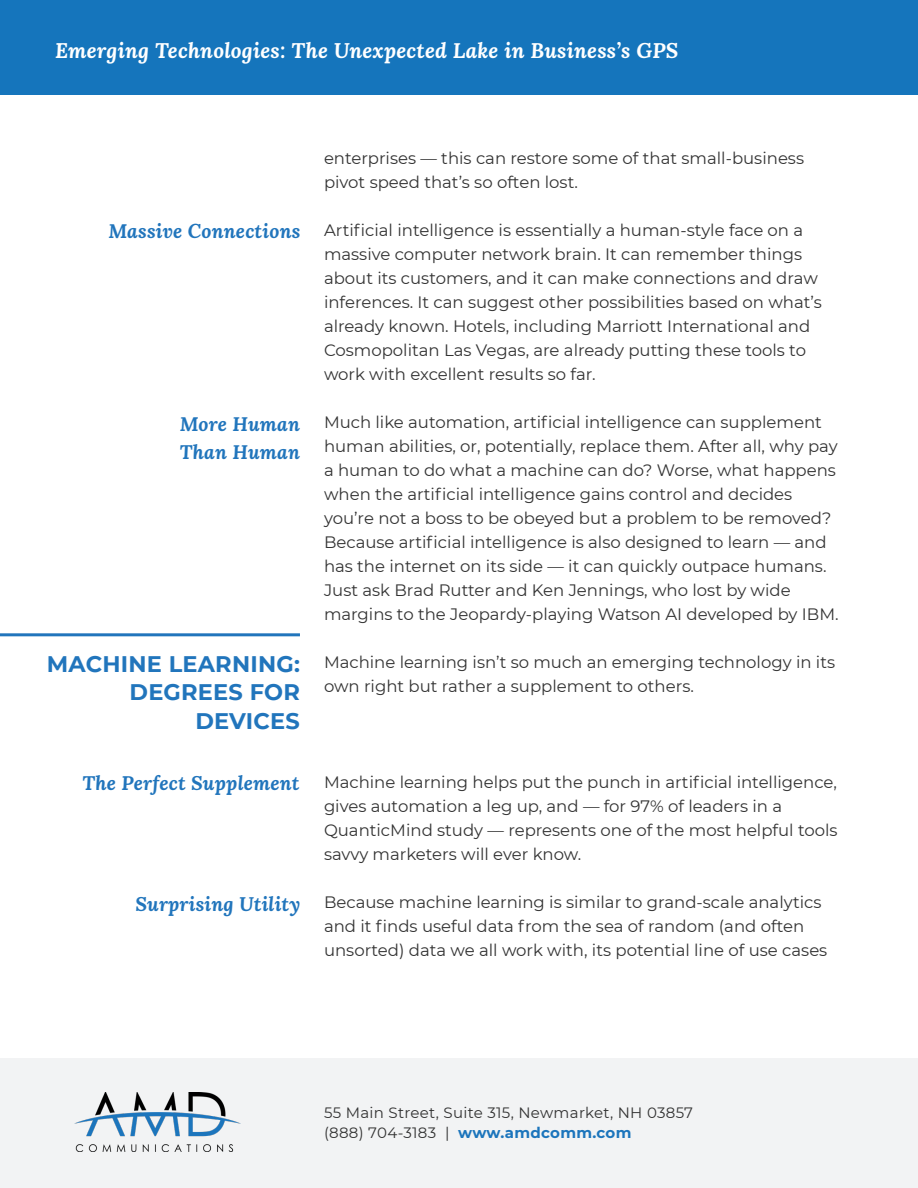
<style>
.page{position:relative;width:918px;height:1188px;background:#fff}
.page>*{position:absolute;margin:0;border:0;box-sizing:border-box;transform-origin:0 0}
.t1{font:700 22.5px/28.5px "Montserrat";letter-spacing:.01em;color:#2175bc;text-align:right}
.t2{font:italic 700 21px "Lora";letter-spacing:.01em;color:#fff}
.t3{font:italic 700 19.5px "Lora";letter-spacing:.01em;color:#2175bc}
.t4{font:16.5px/24px "Montserrat";color:#333}
.t5{font:15px/19.5px "Montserrat";letter-spacing:.02em;color:#333}
.s1{font-weight:700;color:#1c75bc}
</style>
<div class="page">
<div style="left:0;top:0;width:918px;height:94px;background:#1575bc"></div>
<div style="left:0;top:1058px;width:918px;height:130px;background:#f2f3f4"></div>
<img style="left:74px;top:1092px;width:167px;height:59px">
<hr style="left:0;top:633px;width:300px;height:3px;background:#2175bc">
<p class="t2" style="left:55px;top:36px;width:625px">Emerging Technologies: The Unexpected Lake in Business’s GPS</p>
<p class="t3" style="left:108px;top:217px;width:194px">Massive Connections</p>
<p class="t3" style="left:180px;top:410px;width:122px">More Human</p>
<p class="t3" style="left:180px;top:439px;width:122px">Than Human</p>
<p class="t1" style="left:47px;top:648px;width:255px">MACHINE LEARNING:<br>DEGREES FOR</p>
<p class="t1" style="left:195px;top:705px;width:106px">DEVICES</p>
<p class="t3" style="left:82px;top:769px;width:219px">The Perfect Supplement</p>
<p class="t3" style="left:135px;top:890px;width:167px">Surprising Utility</p>
<p class="t4" style="left:324px;top:145px;width:482px">enterprises — this can restore some of that small-business pivot speed that’s so often lost.</p>
<p class="t4" style="left:324px;top:217px;width:499px">Artificial intelligence is essentially a human-style face on a massive computer network brain. It can remember things about its customers, and it can make connections and draw inferences. It can suggest other possibilities based on what’s already known. Hotels, including Marriott International and Cosmopolitan Las Vegas, are already putting these tools to work with excellent results so far.</p>
<p class="t4" style="left:324px;top:409px;width:516px">Much like automation, artificial intelligence can supplement human abilities, or, potentially, replace them. After all, why pay a human to do what a machine can do? Worse, what happens when the artificial intelligence gains control and decides you’re not a boss to be obeyed but a problem to be removed?<br>Because artificial intelligence is also designed to learn — and has the internet on its side — it can quickly outpace humans.<br>Just ask Brad Rutter and Ken Jennings, who lost by wide margins to the Jeopardy-playing Watson AI developed by IBM.</p>
<p class="t4" style="left:324px;top:649px;width:513px">Machine learning isn’t so much an emerging technology in its own right but rather a supplement to others.</p>
<p class="t4" style="left:324px;top:769px;width:515px">Machine learning helps put the punch in artificial intelligence, gives automation a leg up, and — for 97% of leaders in a QuanticMind study — represents one of the most helpful tools savvy marketers will ever know.</p>
<p class="t4" style="left:324px;top:889px;width:505px">Because machine learning is similar to grand-scale analytics and it finds useful data from the sea of random (and often unsorted) data we all work with, its potential line of use cases</p>
<p class="t5" style="left:324px;top:1103px;width:371px">55 Main Street, Suite 315, Newmarket, NH 03857 (888) 704-3183 | <span class="s1">www.amdcomm.com</span></p>
</div>
